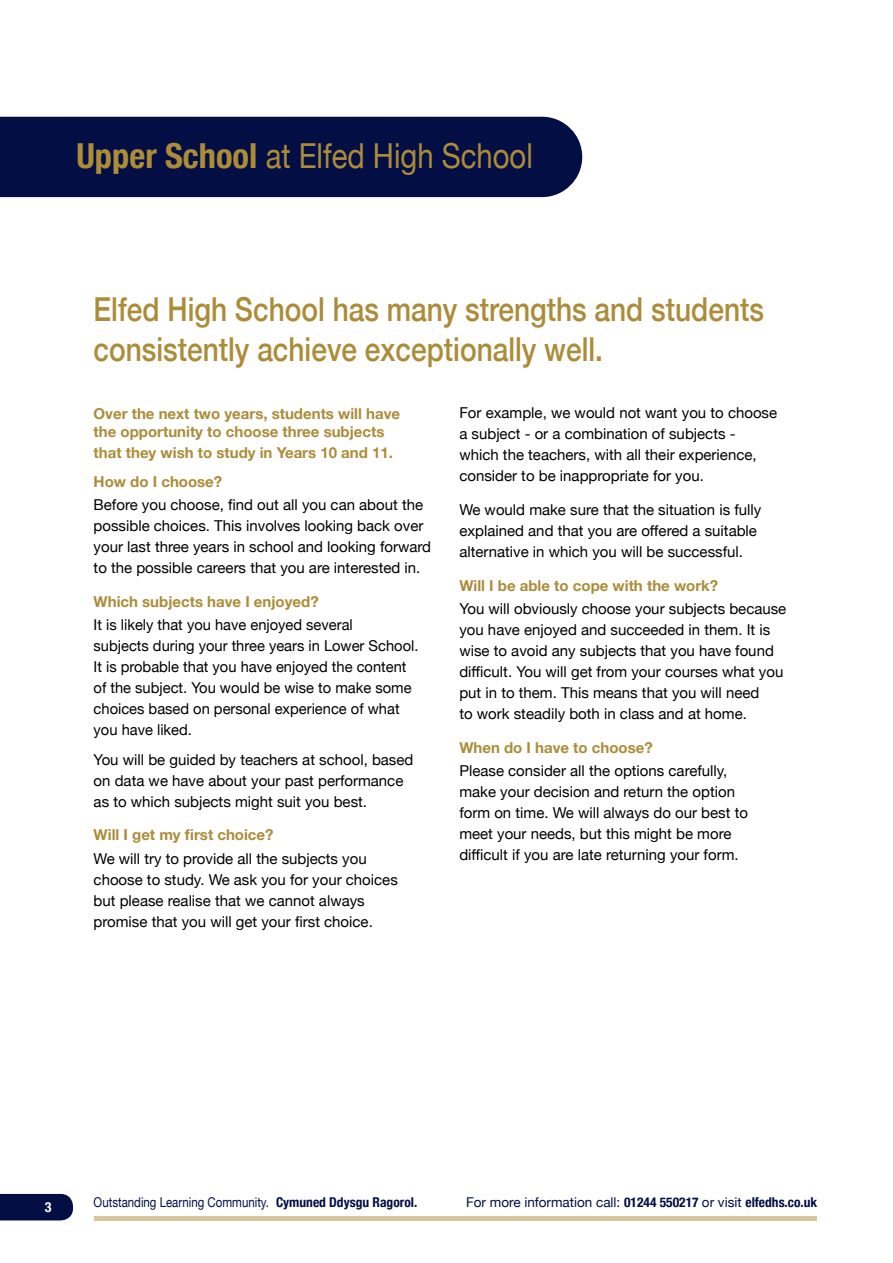
<style>
.page{position:relative;width:893px;height:1263px;background:#fff}
.page>*{position:absolute;margin:0;border:0;box-sizing:border-box;transform-origin:0 0}
.t1{font:34.5px "Helvetica Neue";color:#ac8c38;scale:.85 1}
.t2{font:500 33px/39.6px "Helvetica Neue";color:#ac8c38;scale:.85 1}
.t3{font:15px/21px "Helvetica Neue";color:#000}
.t4{font:700 15px/18px "Helvetica Neue";color:#ac8c38}
.t5{font:700 condensed 14.1px "Helvetica Neue";color:#fff}
.t6{font:13.5px "Helvetica Neue";color:#020e44}
.t7{font:13.5px "Helvetica Neue";color:#020e44;scale:.85 1}
.s1{font-weight:700;font-stretch:condensed}
</style>
<div class="page">
<div style="left:0;top:117px;width:582px;height:80px;background:#020e44"></div>
<div style="left:0;top:1194px;width:73px;height:26px;background:#020e44"></div>
<hr style="left:94px;top:1216px;width:723px;height:4px;background:#d5c69c">
<h1 class="t1" style="left:76px;top:131px;width:538px"><span class="s1">Upper School</span> at Elfed High School</h1>
<h2 class="t2" style="left:94px;top:287px;width:790px">Elfed High School has many strengths and students consistently achieve exceptionally well.</h2>
<p class="t4" style="left:94px;top:405px;width:308px">Over the next two years, students will have the opportunity to choose three subjects</p>
<p class="t4" style="left:94px;top:438px;width:301px;line-height:29.5px">that they wish to study in Years 10 and 11.<br>How do I choose?</p>
<p class="t3" style="left:94px;top:495px;width:339px">Before you choose, find out all you can about the possible choices. This involves looking back over your last three years in school and looking forward to the possible careers that you are interested in.</p>
<p class="t4" style="left:94px;top:593px;width:227px">Which subjects have I enjoyed?</p>
<p class="t3" style="left:94px;top:615px;width:326px">It is likely that you have enjoyed several<br>subjects during your three years in Lower School.<br>It is probable that you have enjoyed the content of the subject. You would be wise to make some choices based on personal experience of what you have liked.</p>
<p class="t3" style="left:94px;top:750px;width:321px">You will be guided by teachers at school, based on data we have about your past performance as to which subjects might suit you best.</p>
<p class="t4" style="left:94px;top:826px;width:181px">Will I get my first choice?</p>
<p class="t3" style="left:94px;top:848px;width:306px">We will try to provide all the subjects you choose to study. We ask you for your choices but please realise that we cannot always promise that you will get your first choice.</p>
<p class="t3" style="left:459px;top:403px;width:319px">For example, we would not want you to choose a subject - or a combination of subjects - which the teachers, with all their experience, consider to be inappropriate for you.</p>
<p class="t3" style="left:459px;top:500px;width:303px">We would make sure that the situation is fully explained and that you are offered a suitable alternative in which you will be successful.</p>
<p class="t4" style="left:459px;top:577px;width:260px">Will I be able to cope with the work?</p>
<p class="t3" style="left:459px;top:599px;width:328px">You will obviously choose your subjects because you have enjoyed and succeeded in them. It is wise to avoid any subjects that you have found difficult. You will get from your courses what you put in to them. This means that you will need<br>to work steadily both in class and at home.</p>
<p class="t4" style="left:459px;top:739px;width:195px">When do I have to choose?</p>
<p class="t3" style="left:459px;top:761px;width:290px">Please consider all the options carefully, make your decision and return the option form on time. We will always do our best to meet your needs, but this might be more difficult if you are late returning your form.</p>
<p class="t5" style="left:45px;top:1195px;width:8px">3</p>
<p class="t7" style="left:94px;top:1192px;width:382px">Outstanding Learning Community. <span class="s1">Cymuned Ddysgu Ragorol.</span></p>
<p class="t6" style="left:466px;top:1192px;width:353px">For more information call: <span class="s1">01244 550217</span> or visit <span class="s1">elfedhs.co.uk</span></p>
</div>
